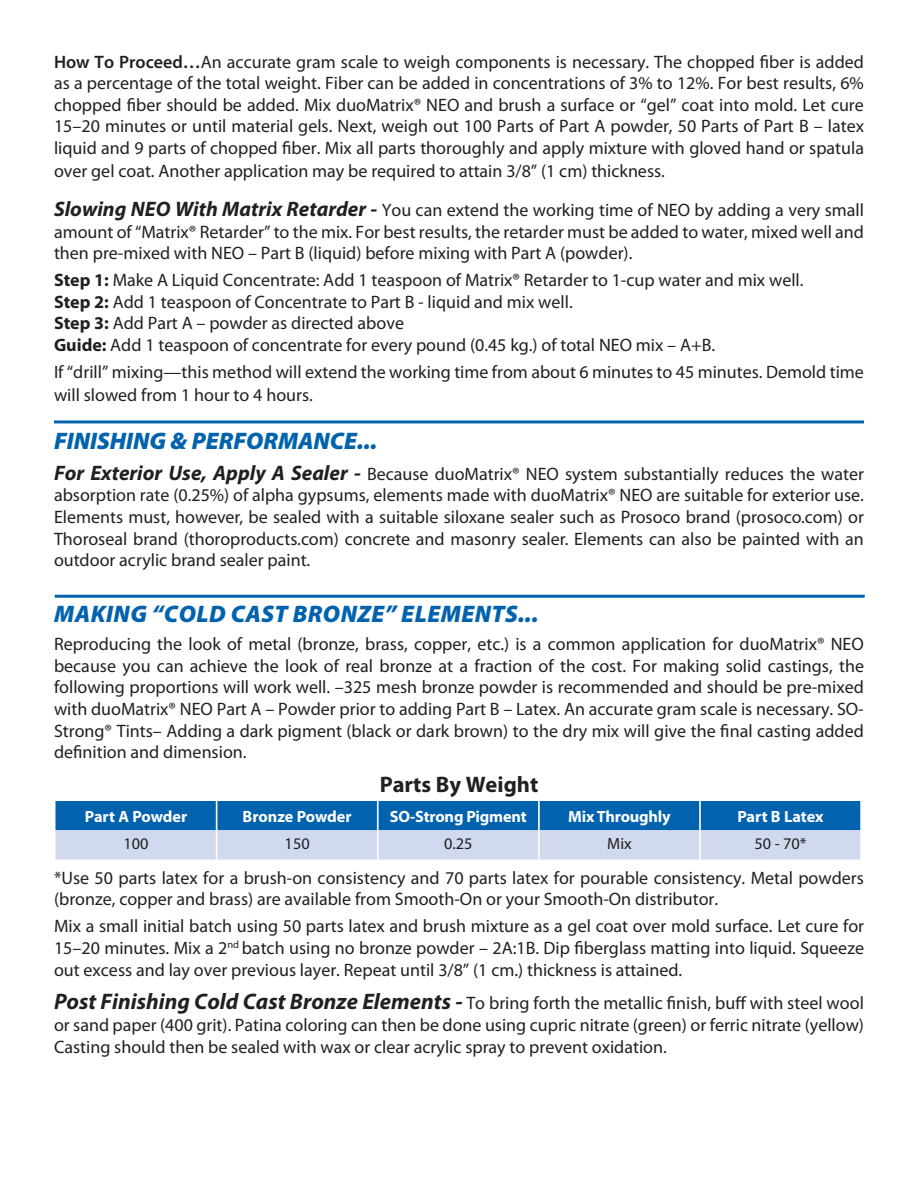
<style>
.page{position:relative;width:918px;height:1188px;background:#fff}
.page>*{position:absolute;margin:0;border:0;box-sizing:border-box;transform-origin:0 0}
.t1{font:italic 900 24px "Myriad Pro";letter-spacing:.02em;color:#0162ae}
.t2{font:italic 900 24px "Myriad Pro";color:#0162ae}
.t3{font:700 22.5px "Myriad Pro";color:#231f20}
.t4{font:18px/21.6px "Myriad Pro";color:#231f20;text-align:justify}
.t5{font:700 16.35px "Myriad Pro";letter-spacing:-.01em;color:#fff}
.t6{font:16.35px "Myriad Pro";color:#231f20}
.s1{font-weight:600}
.s2{font-weight:700;font-style:italic;font-size:21px}
.s3{font-weight:700}
.s4{font-weight:700;font-style:italic;font-size:22.5px}
</style>
<div class="page">
<svg style="left:56px;top:801px;width:804px;height:59px;background:#6a9ece"></svg>
<hr style="left:216px;top:830px;width:1px;height:30px;background:#fff">
<hr style="left:377px;top:801px;width:2px;height:29px;background:#fff">
<hr style="left:377px;top:830px;width:2px;height:30px;background:#fff">
<hr style="left:538px;top:801px;width:2px;height:29px;background:#fff">
<hr style="left:699px;top:801px;width:2px;height:29px;background:#fff">
<hr style="left:538px;top:830px;width:2px;height:30px;background:#fff">
<hr style="left:699px;top:830px;width:2px;height:30px;background:#fff">
<hr style="left:54px;top:420px;width:810px;height:3px;background:#0162ae">
<hr style="left:55px;top:595px;width:810px;height:3px;background:#0162ae">
<p class="t4" style="left:54px;top:50px;width:812px"><span class="s1">How To Proceed…</span>An accurate gram scale to weigh components is necessary. The chopped fiber is added as a percentage of the total weight. Fiber can be added in concentrations of 3% to 12%. For best results, 6% chopped fiber should be added. Mix duoMatrix® NEO and brush a surface or “gel” coat into mold. Let cure 15–20 minutes or until material gels. Next, weigh out 100 Parts of Part A powder, 50 Parts of Part B – latex liquid and 9 parts of chopped fiber. Mix all parts thoroughly and apply mixture with gloved hand or spatula</p>
<p class="t4" style="left:54px;top:160px;width:612px">over gel coat. Another application may be required to attain 3/8” (1 cm) thickness.</p>
<p class="t4" style="left:54px;top:199px;width:812px"><span class="s2">Slowing NEO With Matrix Retarder -</span> You can extend the working time of NEO by adding a very small amount of “Matrix® Retarder” to the mix. For best results, the retarder must be added to water, mixed well and then pre-mixed with NEO – Part B (liquid) before mixing with Part A (powder).</p>
<p class="t4" style="left:54px;top:269px;width:751px"><span class="s3">Step 1:</span> Make A Liquid Concentrate: Add 1 teaspoon of Matrix® Retarder to 1-cup water and mix well.</p>
<p class="t4" style="left:54px;top:291px;width:520px"><span class="s3">Step 2:</span> Add 1 teaspoon of Concentrate to Part B - liquid and mix well.</p>
<p class="t4" style="left:54px;top:312px;width:352px"><span class="s3">Step 3:</span> Add Part A – powder as directed above</p>
<p class="t4" style="left:54px;top:334px;width:663px"><span class="s3">Guide:</span> Add 1 teaspoon of concentrate for every pound (0.45 kg.) of total NEO mix – A+B.</p>
<p class="t4" style="left:54px;top:360px;width:811px;line-height:23.4px">If “drill” mixing—this method will extend the working time from about 6 minutes to 45 minutes. Demold time will slowed from 1 hour to 4 hours.</p>
<p class="t2" style="left:54px;top:425px;width:325px">FINISHING &amp; PERFORMANCE...</p>
<p class="t4" style="left:54px;top:463px;width:812px"><span class="s2">For Exterior Use, Apply A Sealer -</span> Because duoMatrix® NEO system substantially reduces the water absorption rate (0.25%) of alpha gypsums, elements made with duoMatrix® NEO are suitable for exterior use.<br>Elements must, however, be sealed with a suitable siloxane sealer such as Prosoco brand (prosoco.com) or Thoroseal brand (thoroproducts.com) concrete and masonry sealer. Elements can also be painted with an outdoor acrylic brand sealer paint.</p>
<p class="t1" style="left:54px;top:598px;width:486px">MAKING “COLD CAST BRONZE” ELEMENTS...</p>
<p class="t4" style="left:54px;top:633px;width:812px">Reproducing the look of metal (bronze, brass, copper, etc.) is a common application for duoMatrix® NEO because you can achieve the look of real bronze at a fraction of the cost. For making solid castings, the following proportions will work well. –325 mesh bronze powder is recommended and should be pre-mixed with duoMatrix® NEO Part A – Powder prior to adding Part B – Latex. An accurate gram scale is necessary. SO-Strong® Tints– Adding a dark pigment (black or dark brown) to the dry mix will give the final casting added definition and dimension.</p>
<p class="t3" style="left:380px;top:770px;width:160px">Parts By Weight</p>
<p class="t5" style="left:85px;top:806px;width:104px">Part A Powder</p>
<p class="t5" style="left:243px;top:806px;width:111px">Bronze Powder</p>
<p class="t5" style="left:390px;top:806px;width:139px">SO-Strong Pigment</p>
<p class="t5" style="left:568px;top:806px;width:104px">Mix Throughly</p>
<p class="t5" style="left:737px;top:806px;width:88px">Part B Latex</p>
<p class="t6" style="left:124px;top:833px;width:27px">100</p>
<p class="t6" style="left:285px;top:833px;width:27px">150</p>
<p class="t6" style="left:444px;top:833px;width:30px">0.25</p>
<p class="t6" style="left:607px;top:833px;width:26px">Mix</p>
<p class="t6" style="left:755px;top:833px;width:54px">50 - 70*</p>
<p class="t4" style="left:54px;top:867px;width:811px">*Use 50 parts latex for a brush-on consistency and 70 parts latex for pourable consistency. Metal powders (bronze, copper and brass) are available from Smooth-On or your Smooth-On distributor.</p>
<p class="t4" style="left:54px;top:915px;width:812px">Mix a small initial batch using 50 parts latex and brush mixture as a gel coat over mold surface. Let cure for 15–20 minutes. Mix a 2<sup>nd</sup> batch using no bronze powder – 2A:1B. Dip fiberglass matting into liquid. Squeeze out excess and lay over previous layer. Repeat until 3/8” (1 cm.) thickness is attained.</p>
<p class="t4" style="left:54px;top:992px;width:812px"><span class="s4">Post Finishing Cold Cast Bronze Elements -</span> To bring forth the metallic finish, buff with steel wool or sand paper (400 grit). Patina coloring can then be done using cupric nitrate (green) or ferric nitrate (yellow)<br>Casting should then be sealed with wax or clear acrylic spray to prevent oxidation.</p>
</div>
